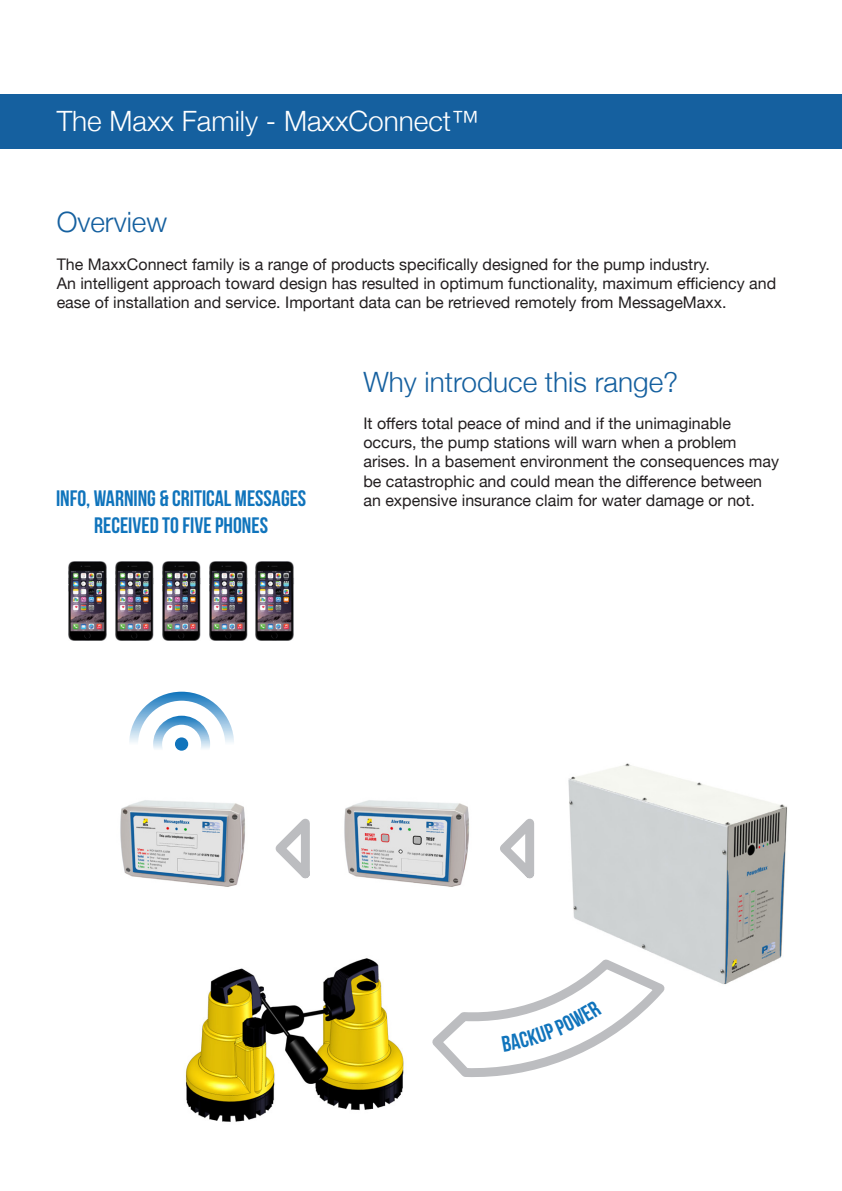
<style>
.page{position:relative;width:842px;height:1191px;background:#fff}
.page>*{position:absolute;margin:0;border:0;box-sizing:border-box;transform-origin:0 0}
.Numbers{font:300 28px "Helvetica Neue";color:#15609f}
.Numbers-2{font:300 28px "Helvetica Neue";color:#fff}
.t1{font:22.4px/26.8px "Bebas Neue";color:#1074bc;text-align:center}
.Numbers-3{font:16px/19.2px "Helvetica Neue";color:#231f20}
</style>
<div class="page">
<div style="left:0;top:94px;width:842px;height:55px;background:#15609f"></div>
<img style="left:568px;top:763px;width:220px;height:222px">
<img style="left:120px;top:800px;width:125px;height:87px">
<svg style="left:129px;top:691px;width:105px;height:60px"></svg>
<img style="left:344px;top:800px;width:125px;height:87px">
<svg style="left:500px;top:818px;width:35px;height:61px"></svg>
<svg style="left:275px;top:818px;width:35px;height:61px"></svg>
<img style="left:186px;top:958px;width:218px;height:164px">
<img style="left:68px;top:562px;width:39px;height:78px">
<img style="left:115px;top:562px;width:39px;height:78px">
<img style="left:162px;top:562px;width:39px;height:78px">
<img style="left:209px;top:562px;width:38px;height:78px">
<img style="left:256px;top:562px;width:38px;height:78px">
<svg style="left:432px;top:953px;width:241px;height:124px"></svg>
<p class="Numbers-2" style="left:57px;top:99px;width:424px">The Maxx Family - MaxxConnect™</p>
<p class="Numbers" style="left:57px;top:200px;width:112px">Overview</p>
<p class="Numbers-3" style="left:57px;top:255px;width:721px">The MaxxConnect family is a range of products specifically designed for the pump industry.<br>An intelligent approach toward design has resulted in optimum functionality, maximum efficiency and ease of installation and service. Important data can be retrieved remotely from MessageMaxx.</p>
<p class="t1" style="left:56px;top:484px;width:252px">INFO, WARNING &amp; CRITICAL MESSAGES<br>RECEIVED TO FIVE PHONES</p>
<p class="Numbers" style="left:363px;top:359px;width:316px">Why introduce this range?</p>
<p class="Numbers-3" style="left:363px;top:414px;width:369px">It offers total peace of mind and if the unimaginable</p>
<p class="Numbers-3" style="left:363px;top:434px;width:417px">occurs, the pump stations will warn when a problem arises. In a basement environment the consequences may be catastrophic and could mean the difference between an expensive insurance claim for water damage or not.</p>
</div>
